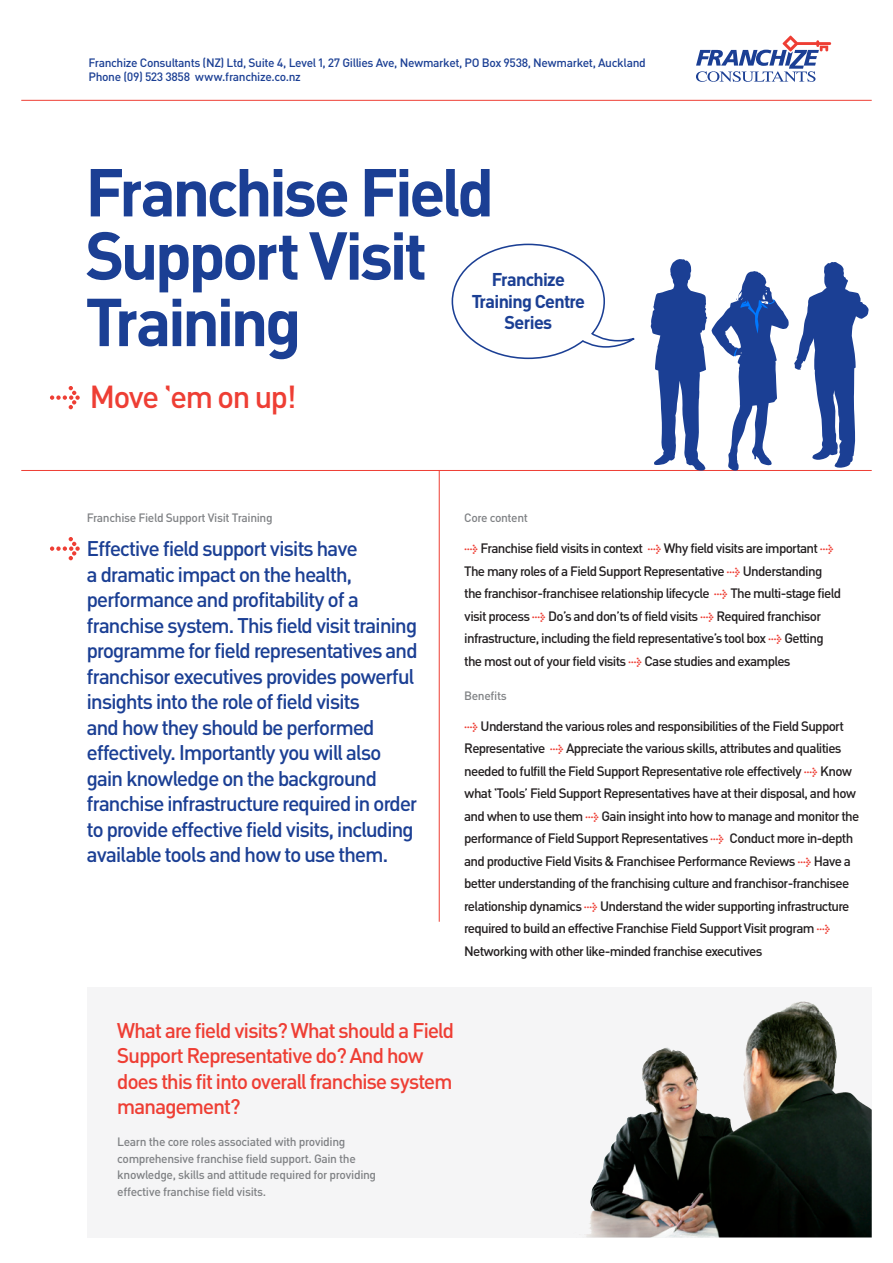
<style>
.page{position:relative;width:893px;height:1263px;background:#fff}
.page>*{position:absolute;margin:0;border:0;box-sizing:border-box;transform-origin:0 0}
.t1{font:700 66.6px/64.8px "Nu Din";letter-spacing:-.01em;color:#1b3f94}
.t2{font:500 31.5px "Nu Din";color:#ee3e34}
.t3{font:500 21px/25.5px "Nu Din";color:#1b3f94}
.t4{font:500 21px/25.5px "Nu Din";color:#ee3e34}
.t5{font:700 18.3px/21.6px "Nu Din";color:#1b3f94;text-align:center}
.t6{font:500 13.5px/22.5px "Nu Din";color:#231f20}
.t7{font:500 12px/16.5px "Nu Din";letter-spacing:.025em;color:#808285}
.t8{font:500 12px/14.4px "Nu Din";letter-spacing:.025em;color:#1b3f94}
.s1{font-family:"Meta Medium Expert";font-weight:400;color:#ee3e34}
</style>
<div class="page">
<svg style="left:573px;top:1001px;width:299px;height:236px"></svg>
<hr style="left:21px;top:100px;width:851px;height:1px;background:#ee3e34">
<svg style="left:696px;top:36px;width:135px;height:46px"></svg>
<svg style="left:50px;top:537px;width:30px;height:23px"></svg>
<svg style="left:50px;top:386px;width:30px;height:23px"></svg>
<hr style="left:21px;top:470px;width:851px;height:1px;background:#ee3e34">
<hr style="left:439px;top:470px;width:1px;height:452px;background:#ee3e34">
<svg style="left:651px;top:259px;width:218px;height:212px"></svg>
<svg style="left:451px;top:243px;width:184px;height:117px"></svg>
<img style="left:745px;top:1001px;width:55px;height:66px">
<p class="t8" style="left:89px;top:55px;width:558px">Franchize Consultants (NZ) Ltd, Suite 4, Level 1, 27 Gillies Ave, Newmarket, PO Box 9538, Newmarket, Auckland<br>Phone (09) 523 3858 www.franchize.co.nz</p>
<p class="t1" style="left:87px;top:157px;width:407px">Franchise Field<br>Support Visit<br>Training</p>
<p class="t2" style="left:91px;top:377px;width:207px">Move ‘em on up!</p>
<p class="t5" style="left:472px;top:268px;width:114px">Franchize<br>Training Centre<br>Series</p>
<p class="t7" style="left:87px;top:509px;width:187px">Franchise Field Support Visit Training</p>
<p class="t3" style="left:87px;top:535px;width:332px">Effective field support visits have<br>a dramatic impact on the health, performance and profitability of a franchise system. This field visit training programme for field representatives and franchisor executives provides powerful insights into the role of field visits<br>and how they should be performed effectively. Importantly you will also gain knowledge on the background franchise infrastructure required in order to provide effective field visits, including available tools and how to use them.</p>
<p class="t7" style="left:465px;top:509px;width:64px">Core content</p>
<p class="t6" style="left:465px;top:536px;width:378px"><span class="s1">t</span> Franchise field visits in context <span class="s1">t</span> Why field visits are important <span class="s1">t </span>The many roles of a Field Support Representative <span class="s1">t</span> Understanding the franchisor-franchisee relationship lifecycle <span class="s1">t</span> The multi-stage field visit process <span class="s1">t</span> Do’s and don’ts of field visits <span class="s1">t</span> Required franchisor infrastructure, including the field representative’s tool box <span class="s1">t</span> Getting the most out of your field visits <span class="s1">t</span> Case studies and examples</p>
<p class="t7" style="left:465px;top:687px;width:43px">Benefits</p>
<p class="t6" style="left:465px;top:714px;width:396px"><span class="s1">t</span> Understand the various roles and responsibilities of the Field Support Representative <span class="s1">t</span> Appreciate the various skills, attributes and qualities needed to fulfill the Field Support Representative role effectively <span class="s1">t</span> Know what ‘Tools’ Field Support Representatives have at their disposal, and how and when to use them <span class="s1">t</span> Gain insight into how to manage and monitor the performance of Field Support Representatives <span class="s1">t</span> Conduct more in-depth and productive Field Visits &amp; Franchisee Performance Reviews <span class="s1">t</span> Have a better understanding of the franchising culture and franchisor-franchisee relationship dynamics <span class="s1">t</span> Understand the wider supporting infrastructure required to build an effective Franchise Field Support Visit program <span class="s1">t </span>Networking with other like-minded franchise executives</p>
<p class="t4" style="left:118px;top:1017px;width:337px">What are field visits? What should a Field Support Representative do? And how does this fit into overall franchise system management?</p>
<p class="t7" style="left:118px;top:1133px;width:260px">Learn the core roles associated with providing comprehensive franchise field support. Gain the knowledge, skills and attitude required for providing effective franchise field visits.</p>
</div>
